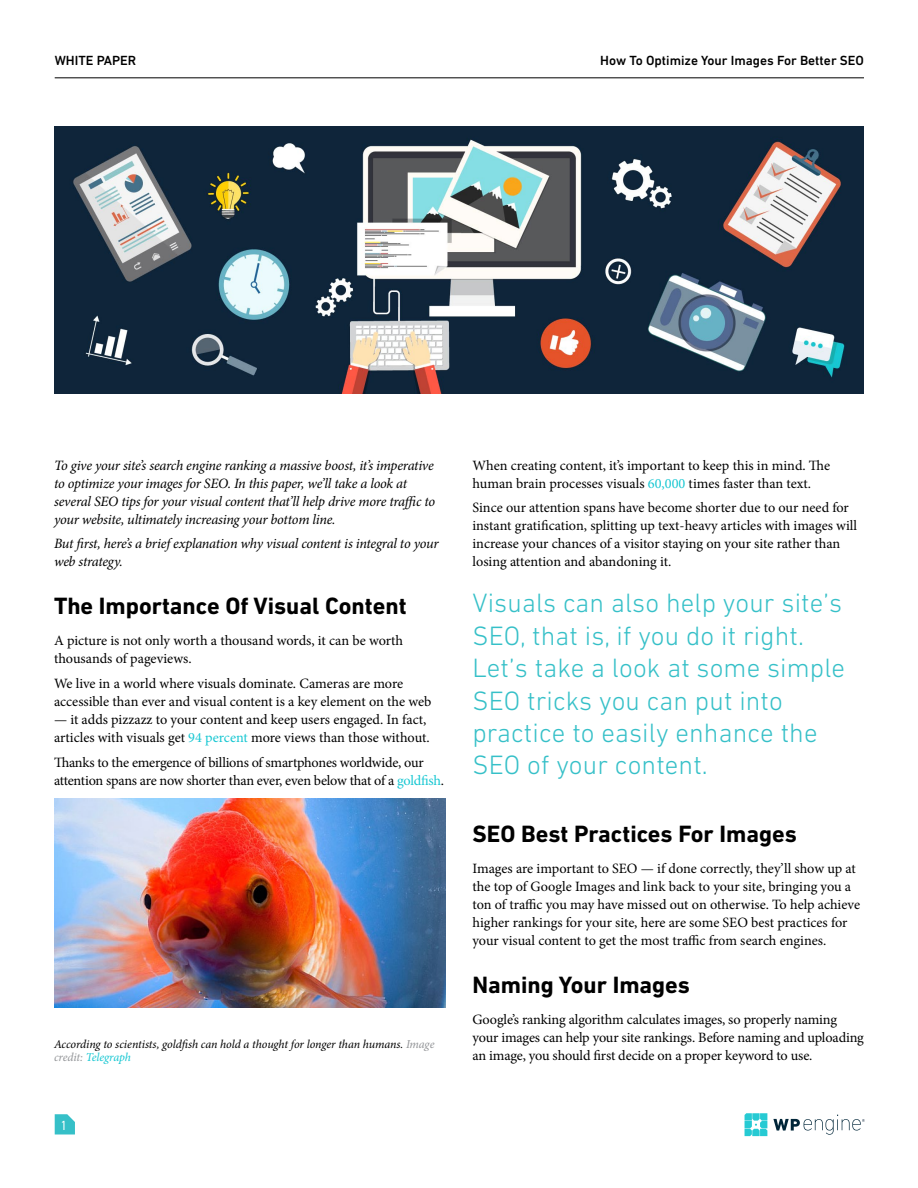
<style>
.page{position:relative;width:918px;height:1188px;background:#fff}
.page>*{position:absolute;margin:0;border:0;box-sizing:border-box;transform-origin:0 0}
.t1{font:300 27px/32.4px "DIN Next LT Pro";letter-spacing:.005em;color:#36c0c8}
.t2{font:700 24px "DIN Next LT Pro";color:#000}
.t3{font:14.25px/18px "Minion Pro";letter-spacing:-.005em;color:#000}
.t4{font:italic 14.25px/18px "Minion Pro";letter-spacing:-.02em;color:#000}
.t5{font:500 13.5px "DIN Next LT Pro";color:#000}
.t6{font:condensed 13.5px "DIN Next LT Pro";color:#fff}
.t7{font:italic 12px/13.5px "Minion Pro";letter-spacing:-.01em;color:#000}
.s1{color:#17c7d2}
.s2{color:#939598}
</style>
<div class="page">
<svg style="left:55px;top:1114px;width:20px;height:20px"></svg>
<svg style="left:745px;top:1113px;width:22px;height:23px"></svg>
<svg style="left:773px;top:1115px;width:92px;height:20px"></svg>
<hr style="left:55px;top:78px;width:809px;height:1px;background:#000">
<img style="left:54px;top:127px;width:810px;height:266px">
<img style="left:54px;top:799px;width:391px;height:208px">
<p class="t5" style="left:55px;top:52px;width:83px">WHITE PAPER</p>
<p class="t5" style="left:600px;top:52px;width:265px">How To Optimize Your Images For Better SEO</p>
<p class="t4" style="left:54px;top:456px;width:383px">To give your site’s search engine ranking a massive boost, it’s imperative to optimize your images for SEO. In this paper, we’ll take a look at several SEO tips for your visual content that’ll help drive more traffic to your website, ultimately increasing your bottom line.</p>
<p class="t4" style="left:54px;top:535px;width:386px">But first, here’s a brief explanation why visual content is integral to your web strategy.</p>
<h2 class="t2" style="left:54px;top:591px;width:354px">The Importance Of Visual Content</h2>
<p class="t3" style="left:54px;top:632px;width:351px">A picture is not only worth a thousand words, it can be worth thousands of pageviews.</p>
<p class="t3" style="left:54px;top:674px;width:379px">We live in a world where visuals dominate. Cameras are more accessible than ever and visual content is a key element on the web</p>
<p class="t3" style="left:54px;top:710px;width:377px">— it adds pizzazz to your content and keep users engaged. In fact, articles with visuals get <span class="s1">94 percent</span> more views than those without.</p>
<p class="t3" style="left:54px;top:753px;width:392px">Thanks to the emergence of billions of smartphones worldwide, our attention spans are now shorter than ever, even below that of a <span class="s1">goldfish</span>.</p>
<p class="t7" style="left:54px;top:1037px;width:382px">According to scientists, goldfish can hold a thought for longer than humans. <span class="s2">Image credit:</span> <span class="s1">Telegraph</span></p>
<p class="t6" style="left:61px;top:1117px;width:7px">1</p>
<p class="t3" style="left:472px;top:456px;width:359px">When creating content, it’s important to keep this in mind. The human brain processes visuals <span class="s1">60,000</span> times faster than text.</p>
<p class="t3" style="left:472px;top:499px;width:386px">Since our attention spans have become shorter due to our need for instant gratification, splitting up text-heavy articles with images will increase your chances of a visitor staying on your site rather than losing attention and abandoning it.</p>
<h1 class="t1" style="left:472px;top:587px;width:374px">Visuals can also help your site’s<br>SEO, that is, if you do it right.<br>Let’s take a look at some simple<br>SEO tricks you can put into practice to easily enhance the<br>SEO of your content.</h1>
<h2 class="t2" style="left:472px;top:820px;width:326px">SEO Best Practices For Images</h2>
<p class="t3" style="left:472px;top:860px;width:389px">Images are important to SEO — if done correctly, they’ll show up at the top of Google Images and link back to your site, bringing you a ton of traffic you may have missed out on otherwise. To help achieve higher rankings for your site, here are some SEO best practices for your visual content to get the most traffic from search engines.</p>
<h2 class="t2" style="left:472px;top:970px;width:219px">Naming Your Images</h2>
<p class="t3" style="left:472px;top:1011px;width:393px">Google’s ranking algorithm calculates images, so properly naming your images can help your site rankings. Before naming and uploading an image, you should first decide on a proper keyword to use.</p>
</div>
